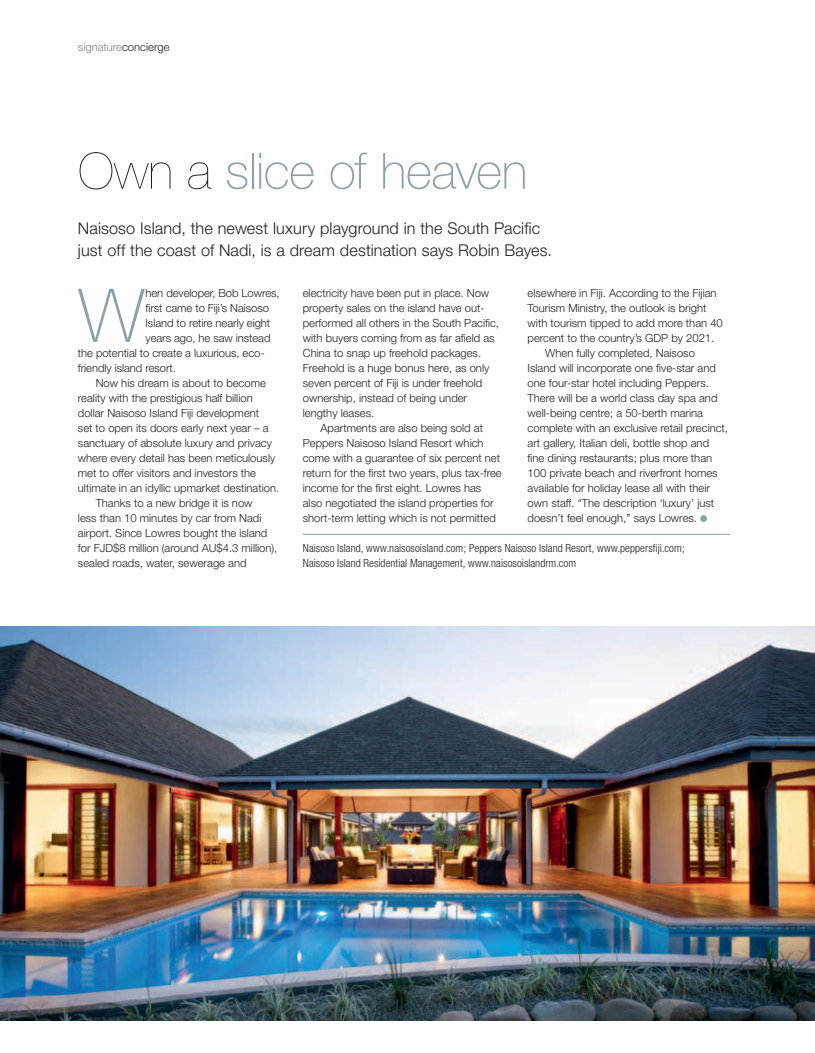
<style>
.page{position:relative;width:815px;height:1053px;background:#fff}
.page>*{position:absolute;margin:0;border:0;box-sizing:border-box;transform-origin:0 0}
.t1{font:100 74.25px "Helvetica Neue";color:#8da0aa}
.t2{font:100 50px "Helvetica Neue";letter-spacing:-.015em;color:#8da0aa}
.t3{font:300 16.25px/21.2px "Helvetica Neue";letter-spacing:.005em;color:#231f20}
.t4{font:300 11.25px/15px "Helvetica Neue";color:#231f20}
.t5{font:300 condensed 11.25px/15px "Helvetica Neue";letter-spacing:.005em;color:#231f20}
.t6{font:300 11.25px "Helvetica Neue";color:#808285}
.s1{color:#231f20}
.s2{font-weight:200;color:#231f20}
</style>
<div class="page">
<img style="left:0;top:626px;width:815px;height:394px">
<div style="left:700px;top:515px;width:7px;height:7px;background:#8da0aa;border-radius:50%"></div>
<hr style="left:303px;top:534px;width:427px;height:1px;background:#8da0aa">
<p class="t6" style="left:78px;top:40px;width:93px">signature<span class="s1">concierge</span></p>
<h2 class="t2" style="left:78px;top:142px;width:451px"><span class="s2">Own a</span> slice of heaven</h2>
<h3 class="t3" style="left:78px;top:218px;width:476px">Naisoso Island, the newest luxury playground in the South Pacific just off the coast of Nadi, is a dream destination says Robin Bayes.</h3>
<h1 class="t1" style="left:78px;top:273px;width:68px">W</h1>
<p class="t4" style="left:146px;top:285px;width:136px">hen developer, Bob Lowres,</p>
<p class="t4" style="left:146px;top:300px;width:125px">first came to Fiji’s Naisoso</p>
<p class="t4" style="left:146px;top:315px;width:126px">Island to retire nearly eight</p>
<p class="t4" style="left:146px;top:330px;width:126px">years ago, he saw instead</p>
<p class="t4" style="left:78px;top:345px;width:188px">the potential to create a luxurious, eco-</p>
<p class="t4" style="left:78px;top:360px;width:99px">friendly island resort.</p>
<p class="t4" style="left:96px;top:375px;width:172px">Now his dream is about to become</p>
<p class="t4" style="left:78px;top:390px;width:176px">reality with the prestigious half billion</p>
<p class="t4" style="left:78px;top:405px;width:183px">dollar Naisoso Island Fiji development</p>
<p class="t4" style="left:78px;top:420px;width:192px">set to open its doors early next year – a</p>
<p class="t4" style="left:78px;top:435px;width:195px">sanctuary of absolute luxury and privacy</p>
<p class="t4" style="left:78px;top:450px;width:199px">where every detail has been meticulously</p>
<p class="t4" style="left:78px;top:465px;width:180px">met to offer visitors and investors the</p>
<p class="t4" style="left:78px;top:480px;width:203px">ultimate in an idyllic upmarket destination.</p>
<p class="t4" style="left:96px;top:495px;width:158px">Thanks to a new bridge it is now</p>
<p class="t4" style="left:78px;top:510px;width:185px">less than 10 minutes by car from Nadi</p>
<p class="t4" style="left:78px;top:525px;width:191px">airport. Since Lowres bought the island</p>
<p class="t4" style="left:78px;top:540px;width:201px">for FJD$8 million (around AU$4.3 million),</p>
<p class="t4" style="left:78px;top:555px;width:170px">sealed roads, water, sewerage and</p>
<p class="t4" style="left:303px;top:285px;width:198px">electricity have been put in place. Now property sales on the island have out&shy;performed all others in the South Pacific, with buyers coming from as far afield as China to snap up freehold packages.<br>Freehold is a huge bonus here, as only seven percent of Fiji is under freehold ownership, instead of being under lengthy leases.</p>
<p class="t4" style="left:303px;top:420px;width:200px;text-indent:18px">Apartments are also being sold at Peppers Naisoso Island Resort which come with a guarantee of six percent net return for the first two years, plus tax-free income for the first eight. Lowres has also negotiated the island properties for short-term letting which is not permitted</p>
<p class="t4" style="left:528px;top:285px;width:191px">elsewhere in Fiji. According to the Fijian</p>
<p class="t4" style="left:528px;top:300px;width:180px">Tourism Ministry, the outlook is bright</p>
<p class="t4" style="left:528px;top:315px;width:197px">with tourism tipped to add more than 40</p>
<p class="t4" style="left:528px;top:330px;width:188px">percent to the country’s GDP by 2021.</p>
<p class="t4" style="left:545px;top:345px;width:151px">When fully completed, Naisoso</p>
<p class="t4" style="left:528px;top:360px;width:190px">Island will incorporate one five-star and</p>
<p class="t4" style="left:528px;top:375px;width:183px">one four-star hotel including Peppers.</p>
<p class="t4" style="left:528px;top:390px;width:191px">There will be a world class day spa and</p>
<p class="t4" style="left:528px;top:405px;width:177px">well-being centre; a 50-berth marina</p>
<p class="t4" style="left:528px;top:420px;width:202px">complete with an exclusive retail precinct,</p>
<p class="t4" style="left:528px;top:435px;width:183px">art gallery, Italian deli, bottle shop and</p>
<p class="t4" style="left:528px;top:450px;width:186px">fine dining restaurants; plus more than</p>
<p class="t4" style="left:528px;top:465px;width:192px">100 private beach and riverfront homes</p>
<p class="t4" style="left:528px;top:480px;width:184px">available for holiday lease all with their</p>
<p class="t4" style="left:528px;top:495px;width:188px">own staff. “The description ‘luxury’ just</p>
<p class="t4" style="left:528px;top:510px;width:171px">doesn’t feel enough,” says Lowres.</p>
<p class="t5" style="left:303px;top:540px;width:384px">Naisoso Island, www.naisosoisland.com; Peppers Naisoso Island Resort, www.peppersfiji.com;<br>Naisoso Island Residential Management, www.naisosoislandrm.com</p>
</div>
